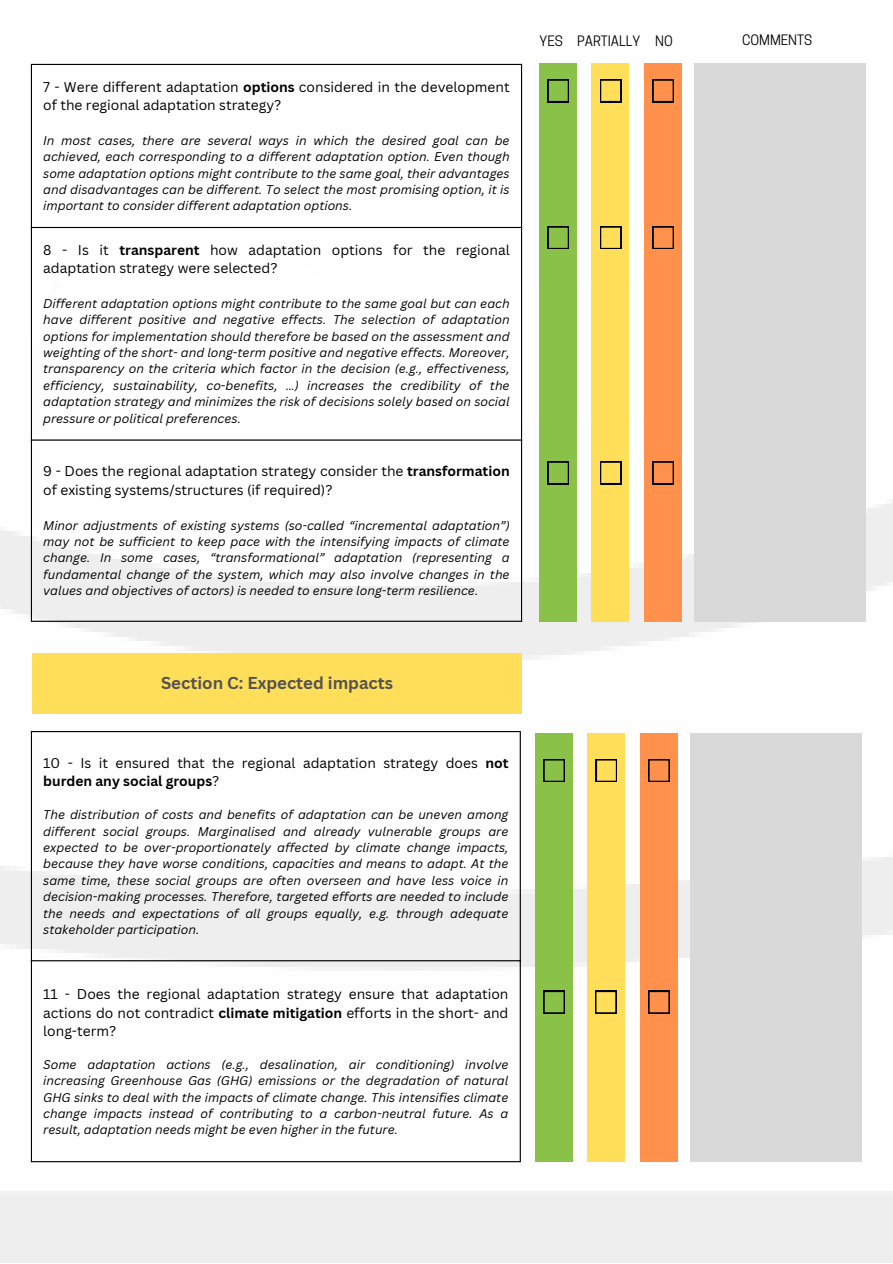
<style>
.page{position:relative;width:893px;height:1264px;background:#fff}
.page>*{position:absolute;margin:0;border:0;box-sizing:border-box;transform-origin:0 0}
.t1{font:700 16.8px "Canva Sans";color:#535353}
.t2{font:13.8px/18.5px "Canva Sans";color:#000}
.t3{font:13.5px "Cooper Hewitt";color:#000}
.t4{font:italic 12.3px/16.4px "Canva Sans";color:#000;text-align:justify}
.s1{font-weight:700}
</style>
<div class="page">
<img style="left:0;top:63px;width:892px;height:1199px">
<div style="left:32px;top:653px;width:490px;height:61px;background:#ffde59"></div>
<hr style="left:31px;top:65px;width:1px;height:555px;background:#000">
<hr style="left:521px;top:65px;width:1px;height:555px;background:#000">
<hr style="left:31px;top:64px;width:491px;height:1px;background:#000">
<hr style="left:31px;top:227px;width:491px;height:1px;background:#000">
<hr style="left:31px;top:439px;width:491px;height:1px;background:#000">
<hr style="left:31px;top:620px;width:491px;height:2px;background:#000">
<div style="left:539px;top:63px;width:38px;height:559px;background:#8ac249"></div>
<div style="left:591px;top:63px;width:38px;height:559px;background:#ffde59"></div>
<div style="left:644px;top:63px;width:37px;height:559px;background:#ff914d"></div>
<div style="left:694px;top:63px;width:171px;height:559px;background:#d9d9d9"></div>
<svg style="left:600px;top:80px;width:21px;height:22px"></svg>
<svg style="left:547px;top:80px;width:22px;height:22px"></svg>
<svg style="left:652px;top:80px;width:21px;height:22px"></svg>
<svg style="left:547px;top:226px;width:22px;height:23px"></svg>
<svg style="left:600px;top:226px;width:21px;height:23px"></svg>
<svg style="left:652px;top:226px;width:21px;height:23px"></svg>
<svg style="left:547px;top:461px;width:22px;height:23px"></svg>
<svg style="left:600px;top:461px;width:21px;height:23px"></svg>
<svg style="left:652px;top:461px;width:21px;height:23px"></svg>
<hr style="left:31px;top:732px;width:1px;height:429px;background:#000">
<hr style="left:519px;top:732px;width:2px;height:429px;background:#000">
<hr style="left:31px;top:731px;width:490px;height:1px;background:#000">
<hr style="left:31px;top:960px;width:490px;height:1px;background:#000">
<hr style="left:31px;top:1161px;width:490px;height:1px;background:#000">
<div style="left:535px;top:733px;width:38px;height:429px;background:#8ac249"></div>
<div style="left:587px;top:733px;width:38px;height:429px;background:#ffde59"></div>
<div style="left:640px;top:733px;width:37px;height:429px;background:#ff914d"></div>
<div style="left:690px;top:733px;width:171px;height:429px;background:#d9d9d9"></div>
<svg style="left:543px;top:759px;width:21px;height:22px"></svg>
<svg style="left:596px;top:759px;width:21px;height:22px"></svg>
<svg style="left:648px;top:759px;width:21px;height:22px"></svg>
<svg style="left:543px;top:991px;width:21px;height:22px"></svg>
<svg style="left:595px;top:991px;width:21px;height:22px"></svg>
<svg style="left:648px;top:991px;width:21px;height:22px"></svg>
<p class="t2" style="left:43px;top:77px;width:468px">7 - Were different adaptation <span class="s1">options</span> considered in the development of the regional adaptation strategy?</p>
<p class="t4" style="left:43px;top:132px;width:468px">In most cases, there are several ways in which the desired goal can be achieved, each corresponding to a different adaptation option. Even though some adaptation options might contribute to the same goal, their advantages and disadvantages can be different. To select the most promising option, it is important to consider different adaptation options.</p>
<p class="t2" style="left:43px;top:240px;width:468px">8 - Is it <span class="s1">transparent</span> how adaptation options for the regional adaptation strategy were selected?</p>
<p class="t4" style="left:43px;top:295px;width:468px">Different adaptation options might contribute to the same goal but can each have different positive and negative effects. The selection of adaptation options for implementation should therefore be based on the assessment and weighting of the short- and long-term positive and negative effects. Moreover, transparency on the criteria which factor in the decision (e.g., effectiveness, efficiency, sustainability, co-benefits, …) increases the credibility of the adaptation strategy and minimizes the risk of decisions solely based on social pressure or political preferences.</p>
<p class="t2" style="left:43px;top:462px;width:468px">9 - Does the regional adaptation strategy consider the <span class="s1">transformation </span>of existing systems/structures (if required)?</p>
<p class="t4" style="left:43px;top:516px;width:468px">Minor adjustments of existing systems (so-called “incremental adaptation”) may not be sufficient to keep pace with the intensifying impacts of climate change. In some cases, “transformational” adaptation (representing a fundamental change of the system, which may also involve changes in the values and objectives of actors) is needed to ensure long-term resilience.</p>
<p class="t3" style="left:539px;top:36px;width:25px">YES</p>
<p class="t3" style="left:577px;top:35px;width:65px">PARTIALLY</p>
<p class="t3" style="left:655px;top:36px;width:19px">NO</p>
<p class="t3" style="left:742px;top:35px;width:72px">COMMENTS</p>
<p class="t1" style="left:161px;top:671px;width:233px">Section C: Expected impacts</p>
<p class="t2" style="left:43px;top:753px;width:466px">10 - Is it ensured that the regional adaptation strategy does <span class="s1">not burden any social groups</span>?</p>
<p class="t4" style="left:43px;top:806px;width:466px">The distribution of costs and benefits of adaptation can be uneven among different social groups. Marginalised and already vulnerable groups are expected to be over-proportionately affected by climate change impacts, because they have worse conditions, capacities and means to adapt. At the same time, these social groups are often overseen and have less voice in decision-making processes. Therefore, targeted efforts are needed to include the needs and expectations of all groups equally, e.g. through adequate stakeholder participation.</p>
<p class="t2" style="left:43px;top:984px;width:466px;text-align:justify">11 - Does the regional adaptation strategy ensure that adaptation actions do not contradict <span class="s1">climate mitigation</span> efforts in the short- and long-term?</p>
<p class="t4" style="left:43px;top:1055px;width:466px">Some adaptation actions (e.g., desalination, air conditioning) involve increasing Greenhouse Gas (GHG) emissions or the degradation of natural GHG sinks to deal with the impacts of climate change. This intensifies climate change impacts instead of contributing to a carbon-neutral future. As a result, adaptation needs might be even higher in the future.</p>
</div>
